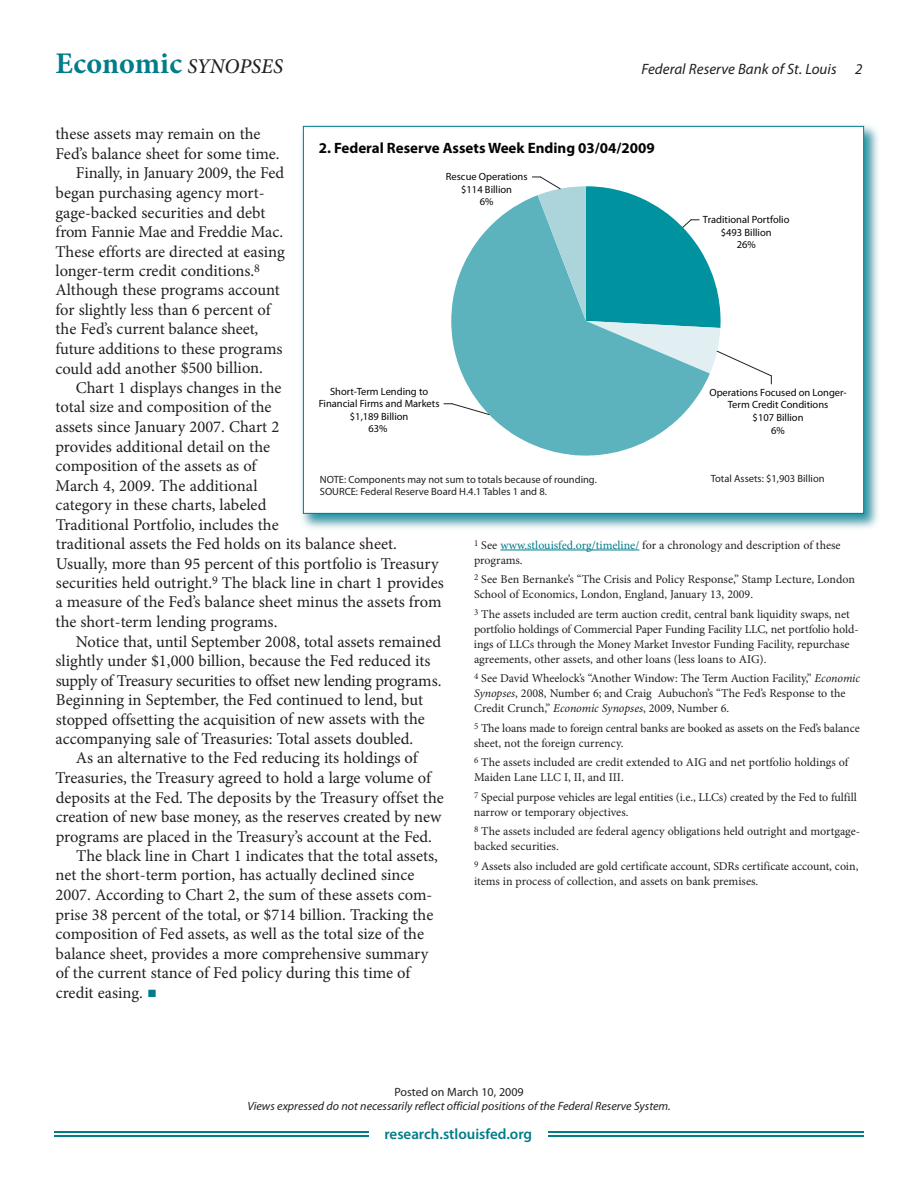
<style>
.page{position:relative;width:918px;height:1188px;background:#fff}
.page>*{position:absolute;margin:0;border:0;box-sizing:border-box;transform-origin:0 0}
.t1{font:700 30px "Minion Pro";letter-spacing:.005em;color:#007c8a}
.t2{font:16.5px "Minion Pro";letter-spacing:-.005em;color:#231f20}
.t3{font:700 15px "Myriad Pro";color:#050504}
.t4{font:italic 15px "Myriad Pro";letter-spacing:.005em;color:#231f20}
.t5{font:600 15px "Myriad Pro";color:#007c8a}
.t6{font:12px/15px "Minion Pro";letter-spacing:-.005em;color:#231f20}
.t7{font:italic 12px "Myriad Pro";color:#231f20}
.t8{font:12px "Myriad Pro";color:#231f20}
.t9{font:10.5px/12.6px "Myriad Pro";color:#050504;text-align:center}
.t10{font:10.5px/12.6px "Myriad Pro";color:#231f20}
.s1{font-weight:500;font-style:italic;font-size:21px;color:#231f20}
.s2{color:#007c8a}
.s3{font-style:italic}
</style>
<div class="page">
<hr style="left:500px;top:550px;width:139px;height:1px;background:#007c8a">
<hr style="left:54px;top:1131px;width:810px;height:2px;background:#007c8a">
<hr style="left:54px;top:1135px;width:810px;height:2px;background:#007c8a">
<div style="left:369px;top:1126px;width:179px;height:18px;background:#fff"></div>
<img style="left:301px;top:125px;width:577px;height:404px">
<div style="left:304px;top:127px;width:559px;height:386px;background:#fff"></div>
<svg style="left:451px;top:197px;width:254px;height:259px;fill:#5cb3bd"></svg>
<svg style="left:444px;top:403px;width:46px;height:12px"></svg>
<svg style="left:532px;top:176px;width:240px;height:208px"></svg>
<h1 class="t1" style="left:56px;top:52px;width:229px">Economic <span class="s1">SYNOPSES</span></h1>
<p class="t4" style="left:641px;top:63px;width:223px">Federal Reserve Bank of St. Louis 2</p>
<p class="t2" style="left:56px;top:128px;width:207px">these assets may remain on the</p>
<p class="t2" style="left:56px;top:147px;width:226px">Fed’s balance sheet for some time.</p>
<p class="t2" style="left:76px;top:167px;width:210px">Finally, in January 2009, the Fed</p>
<p class="t2" style="left:55px;top:186px;width:211px">began purchasing agency mort-</p>
<p class="t2" style="left:56px;top:206px;width:211px">gage-backed securities and debt</p>
<p class="t2" style="left:56px;top:225px;width:229px">from Fannie Mae and Freddie Mac.</p>
<p class="t2" style="left:55px;top:245px;width:231px">These efforts are directed at easing</p>
<p class="t2" style="left:56px;top:264px;width:206px">longer-term credit conditions.<sup>8</sup></p>
<p class="t2" style="left:56px;top:284px;width:226px">Although these programs account</p>
<p class="t2" style="left:56px;top:303px;width:217px">for slightly less than 6 percent of</p>
<p class="t2" style="left:56px;top:323px;width:204px">the Fed’s current balance sheet,</p>
<p class="t2" style="left:55px;top:342px;width:228px">future additions to these programs</p>
<p class="t2" style="left:55px;top:362px;width:209px">could add another $500 billion.</p>
<p class="t2" style="left:76px;top:381px;width:207px">Chart 1 displays changes in the</p>
<p class="t2" style="left:56px;top:401px;width:218px">total size and composition of the</p>
<p class="t2" style="left:56px;top:420px;width:225px">assets since January 2007. Chart 2</p>
<p class="t2" style="left:56px;top:440px;width:216px">provides additional detail on the</p>
<p class="t2" style="left:56px;top:459px;width:202px">composition of the assets as of</p>
<p class="t2" style="left:56px;top:479px;width:203px">March 4, 2009. The additional</p>
<p class="t2" style="left:56px;top:498px;width:212px">category in these charts, labeled</p>
<p class="t2" style="left:56px;top:518px;width:224px">Traditional Portfolio, includes the</p>
<p class="t2" style="left:56px;top:537px;width:343px">traditional assets the Fed holds on its balance sheet.</p>
<p class="t2" style="left:56px;top:557px;width:384px">Usually, more than 95 percent of this portfolio is Treasury</p>
<p class="t2" style="left:56px;top:576px;width:389px">securities held outright.<sup>9</sup> The black line in chart 1 provides</p>
<p class="t2" style="left:56px;top:596px;width:388px">a measure of the Fed’s balance sheet minus the assets from</p>
<p class="t2" style="left:56px;top:615px;width:223px">the short-term lending programs.</p>
<p class="t2" style="left:76px;top:635px;width:367px">Notice that, until September 2008, total assets remained</p>
<p class="t2" style="left:56px;top:654px;width:376px">slightly under $1,000 billion, because the Fed reduced its</p>
<p class="t2" style="left:56px;top:674px;width:387px">supply of Treasury securities to offset new lending programs.</p>
<p class="t2" style="left:56px;top:693px;width:369px">Beginning in September, the Fed continued to lend, but</p>
<p class="t2" style="left:56px;top:713px;width:371px">stopped offsetting the acquisition of new assets with the</p>
<p class="t2" style="left:56px;top:732px;width:359px">accompanying sale of Treasuries: Total assets doubled.</p>
<p class="t2" style="left:76px;top:752px;width:343px">As an alternative to the Fed reducing its holdings of</p>
<p class="t2" style="left:56px;top:771px;width:377px">Treasuries, the Treasury agreed to hold a large volume of</p>
<p class="t2" style="left:56px;top:791px;width:390px">deposits at the Fed. The deposits by the Treasury offset the</p>
<p class="t2" style="left:56px;top:810px;width:387px">creation of new base money, as the reserves created by new</p>
<p class="t2" style="left:56px;top:830px;width:378px">programs are placed in the Treasury’s account at the Fed.</p>
<p class="t2" style="left:76px;top:849px;width:363px">The black line in Chart 1 indicates that the total assets,</p>
<p class="t2" style="left:56px;top:869px;width:360px">net the short-term portion, has actually declined since</p>
<p class="t2" style="left:56px;top:888px;width:378px">2007. According to Chart 2, the sum of these assets com-</p>
<p class="t2" style="left:56px;top:908px;width:379px">prise 38 percent of the total, or $714 billion. Tracking the</p>
<p class="t2" style="left:56px;top:927px;width:370px">composition of Fed assets, as well as the total size of the</p>
<p class="t2" style="left:56px;top:947px;width:374px">balance sheet, provides a more comprehensive summary</p>
<p class="t2" style="left:56px;top:966px;width:356px">of the current stance of Fed policy during this time of</p>
<p class="t2" style="left:56px;top:986px;width:102px">credit easing. <span class="s2">■</span></p>
<p class="t3" style="left:319px;top:142px;width:337px">2. Federal Reserve Assets Week Ending 03/04/2009</p>
<p class="t9" style="left:446px;top:171px;width:83px">Rescue Operations $114 Billion<br>6%</p>
<p class="t9" style="left:703px;top:214px;width:88px">Traditional Portfolio $493 Billion<br>26%</p>
<p class="t9" style="left:319px;top:386px;width:122px">Short-Term Lending to<br>Financial Firms and Markets $1,189 Billion<br>63%</p>
<p class="t9" style="left:709px;top:387px;width:139px">Operations Focused on Longer-<br>Term Credit Conditions<br>$107 Billion<br>6%</p>
<p class="t10" style="left:320px;top:474px;width:279px">NOTE: Components may not sum to totals because of rounding.<br>SOURCE: Federal Reserve Board H.4.1 Tables 1 and 8.</p>
<p class="t10" style="left:711px;top:473px;width:115px">Total Assets: $1,903 Billion</p>
<p class="t6" style="left:474px;top:538px;width:368px"><sup>1</sup> See <span class="s2">www.stlouisfed.org/timeline/</span> for a chronology and description of these programs.</p>
<p class="t6" style="left:474px;top:573px;width:383px"><sup>2</sup> See Ben Bernanke’s “The Crisis and Policy Response,” Stamp Lecture, London<br>School of Economics, London, England, January 13, 2009.</p>
<p class="t6" style="left:474px;top:607px;width:386px"><sup>3</sup> The assets included are term auction credit, central bank liquidity swaps, net portfolio holdings of Commercial Paper Funding Facility LLC, net portfolio hold&shy;ings of LLCs through the Money Market Investor Funding Facility, repurchase agreements, other assets, and other loans (less loans to AIG).</p>
<p class="t6" style="left:474px;top:672px;width:388px"><sup>4</sup> See David Wheelock’s “Another Window: The Term Auction Facility,” <span class="s3">Economic<br>Synopses</span>, 2008, Number 6; and Craig Aubuchon’s “The Fed’s Response to the<br>Credit Crunch,” <span class="s3">Economic Synopses</span>, 2009, Number 6.</p>
<p class="t6" style="left:474px;top:721px;width:388px"><sup>5</sup> The loans made to foreign central banks are booked as assets on the Fed’s balance sheet, not the foreign currency.</p>
<p class="t6" style="left:474px;top:756px;width:376px"><sup>6</sup> The assets included are credit extended to AIG and net portfolio holdings of<br>Maiden Lane LLC I, II, and III.</p>
<p class="t6" style="left:474px;top:790px;width:385px"><sup>7</sup> Special purpose vehicles are legal entities (i.e., LLCs) created by the Fed to fulfill narrow or temporary objectives.</p>
<p class="t6" style="left:474px;top:825px;width:388px"><sup>8</sup> The assets included are federal agency obligations held outright and mortgage&shy;backed securities.</p>
<p class="t6" style="left:474px;top:859px;width:386px"><sup>9</sup> Assets also included are gold certificate account, SDRs certificate account, coin, items in process of collection, and assets on bank premises.</p>
<p class="t8" style="left:394px;top:1087px;width:131px">Posted on March 10, 2009</p>
<p class="t7" style="left:247px;top:1102px;width:425px">Views expressed do not necessarily reflect official positions of the Federal Reserve System.</p>
<p class="t5" style="left:384px;top:1129px;width:149px">research.stlouisfed.org</p>
</div>
